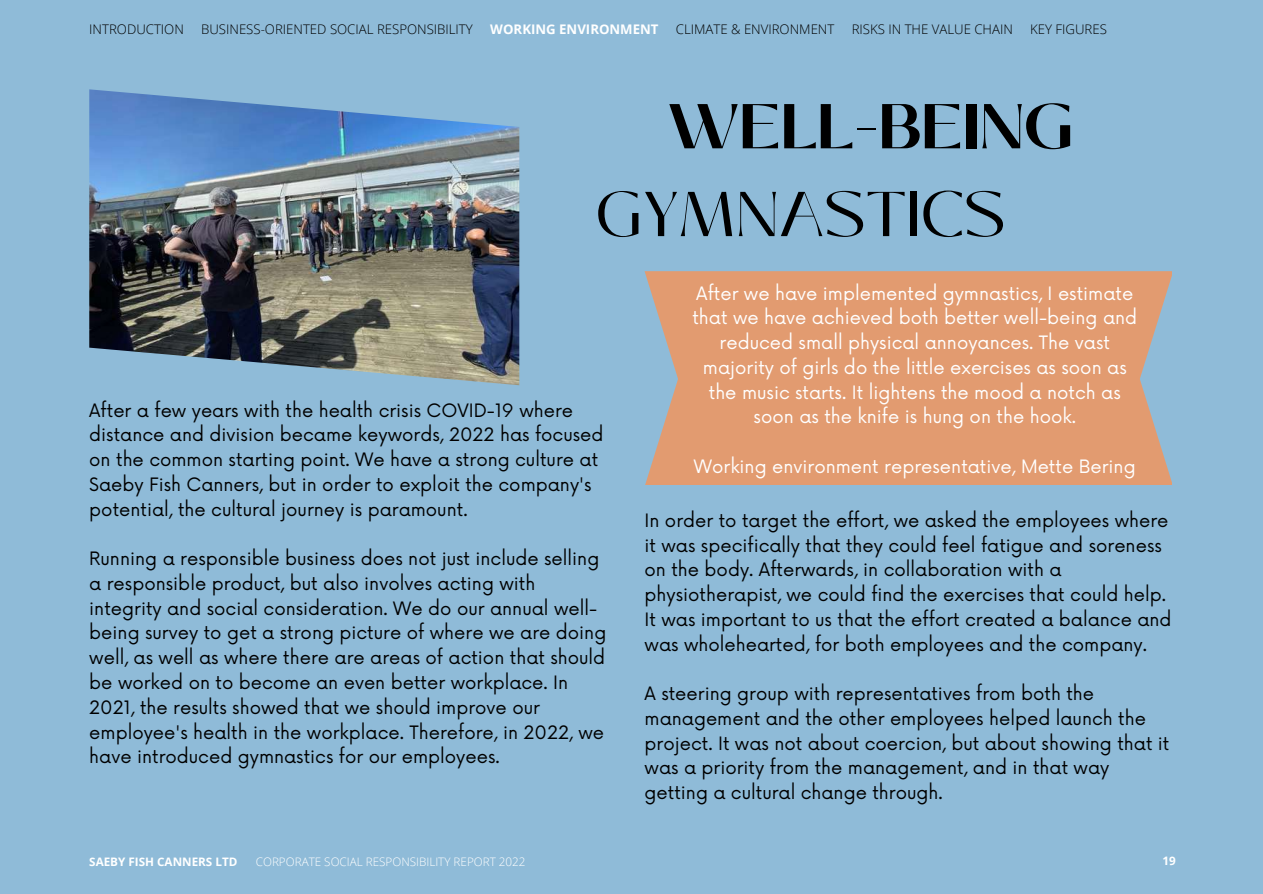
<style>
.page{position:relative;width:1263px;height:894px;background:#fff}
.page>*{position:absolute;margin:0;border:0;box-sizing:border-box;transform-origin:0 0}
.t1{font:700 63px "Black Mango";color:#000}
.t2{font:63px "Black Mango";color:#000}
.t3{font:18px/24.8px "Now";color:#000}
.t4{font:18px/24.8px "Now";color:#fff;text-align:center}
.t5{font:300 13.2px "Open Sans";color:#000}
.t6{font:700 13.2px "Open Sans";color:#fff}
.t7{font:300 11.7px "Open Sans";color:#fff}
.t8{font:700 11.7px "Open Sans";color:#fff}
</style>
<div class="page">
<div style="left:0;top:0;width:1263px;height:893px;background:#8fbbd8"></div>
<div style="left:645px;top:271px;width:527px;height:213px;background:#e29b70"></div>
<img style="left:89px;top:89px;width:430px;height:296px">
<p class="t5" style="left:89px;top:20px;width:96px">INTRODUCTION</p>
<p class="t5" style="left:201px;top:20px;width:273px">BUSINESS-ORIENTED SOCIAL RESPONSIBILITY</p>
<p class="t6" style="left:490px;top:20px;width:170px">WORKING ENVIRONMENT</p>
<p class="t5" style="left:676px;top:20px;width:160px">CLIMATE &amp; ENVIRONMENT</p>
<p class="t5" style="left:852px;top:20px;width:163px">RISKS IN THE VALUE CHAIN</p>
<p class="t5" style="left:1030px;top:20px;width:78px">KEY FIGURES</p>
<h1 class="t1" style="left:667px;top:79px;width:407px">WELL-BEING</h1>
<h1 class="t2" style="left:595px;top:167px;width:413px">GYMNASTICS</h1>
<p class="t3" style="left:89px;top:398px;width:516px">After a few years with the health crisis COVID-19 where distance and division became keywords, 2022 has focused on the common starting point. We have a strong culture at Saeby Fish Canners, but in order to exploit the company's potential, the cultural journey is paramount.</p>
<p class="t3" style="left:89px;top:547px;width:519px">Running a responsible business does not just include selling a responsible product, but also involves acting with integrity and social consideration. We do our annual well&shy;being survey to get a strong picture of where we are doing well, as well as where there are areas of action that should be worked on to become an even better workplace. In 2021, the results showed that we should improve our employee's health in the workplace. Therefore, in 2022, we have introduced gymnastics for our employees.</p>
<p class="t4" style="left:692px;top:281px;width:446px">After we have implemented gymnastics, I estimate that we have achieved both better well-being and reduced small physical annoyances. The vast majority of girls do the little exercises as soon as the music starts. It lightens the mood a notch as soon as the knife is hung on the hook.</p>
<p class="t4" style="left:694px;top:455px;width:443px">Working environment representative, Mette Bering</p>
<p class="t3" style="left:645px;top:508px;width:529px">In order to target the effort, we asked the employees where it was specifically that they could feel fatigue and soreness on the body. Afterwards, in collaboration with a physiotherapist, we could find the exercises that could help.<br>It was important to us that the effort created a balance and was wholehearted, for both employees and the company.</p>
<p class="t3" style="left:645px;top:682px;width:526px">A steering group with representatives from both the management and the other employees helped launch the project. It was not about coercion, but about showing that it was a priority from the management, and in that way getting a cultural change through.</p>
<p class="t8" style="left:89px;top:853px;width:150px">SAEBY FISH CANNERS LTD</p>
<p class="t7" style="left:256px;top:853px;width:271px">CORPORATE SOCIAL RESPONSIBILITY REPORT 2022</p>
<p class="t8" style="left:1162px;top:851px;width:15px">19</p>
</div>
